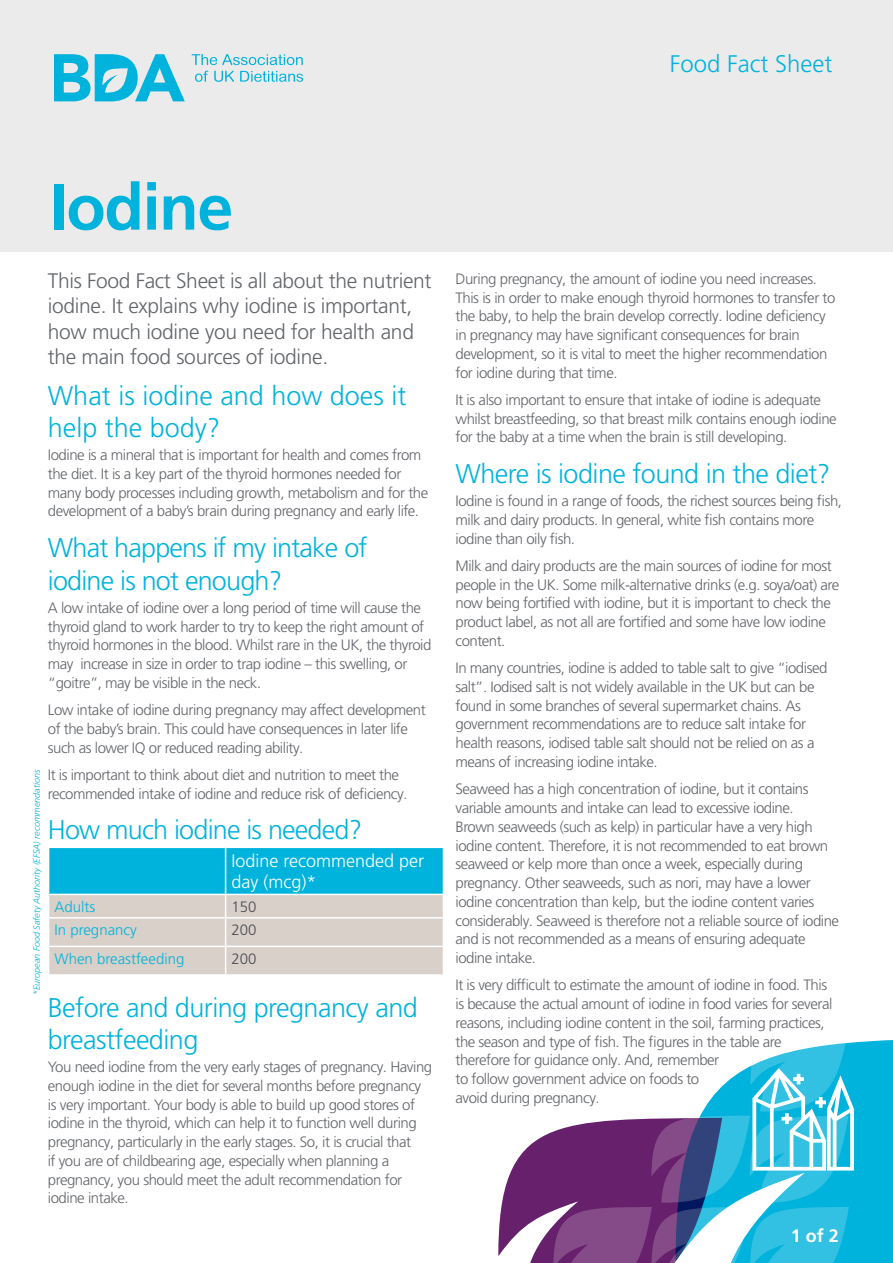
<style>
.page{position:relative;width:893px;height:1263px;background:#fff}
.page>*{position:absolute;margin:0;border:0;box-sizing:border-box;transform-origin:0 0}
.NFS_Heading{font:700 64.5px "Frutiger LT Pro";letter-spacing:-.02em;color:#00b3dc}
.t1{font:300 27px/32.4px "Frutiger LT Pro";letter-spacing:-.02em;color:#00b3dc}
.t2{font:300 27px/32.4px "Frutiger LT Pro";color:#00b3dc}
.A5_Leaflet_Type_Header{font:300 24px "Frutiger LT Pro";color:#00b3dc}
.t3{font:300 21px/25.2px "Frutiger LT Pro";letter-spacing:-.015em;color:#62656a}
.t4{font:300 18px/21.6px "Frutiger LT Pro";color:#fff}
.t5{font:700 18px "Frutiger LT Pro";color:#fff}
.t6{font:300 15px/18.8px "Frutiger LT Pro";letter-spacing:-.03em;color:#62656a}
.t7{font:300 15px "Frutiger LT Pro";color:#00b3dc}
.t8{font:300 15px "Frutiger LT Pro";color:#464b54}
.t9{font:italic 300 9px "Frutiger LT Pro";color:#00b3dc}
</style>
<div class="page">
<div style="left:0;top:0;width:893px;height:252px;background:#ecebec"></div>
<div style="left:855px;top:1040px;width:38px;height:223px;background:#00b3dc"></div>
<svg style="left:48px;top:847px;width:396px;height:127px;background:#8fc9d3"></svg>
<svg style="left:54px;top:54px;width:131px;height:47px"></svg>
<svg style="left:192px;top:54px;width:111px;height:11px"></svg>
<svg style="left:195px;top:71px;width:13px;height:11px"></svg>
<svg style="left:214px;top:71px;width:20px;height:11px"></svg>
<svg style="left:240px;top:71px;width:63px;height:11px"></svg>
<svg style="left:498px;top:1042px;width:357px;height:221px"></svg>
<p class="A5_Leaflet_Type_Header" style="left:670px;top:50px;width:164px">Food Fact Sheet</p>
<p class="NFS_Heading" style="left:50px;top:169px;width:185px">Iodine</p>
<p class="t3" style="left:48px;top:269px;width:385px">This Food Fact Sheet is all about the nutrient iodine. It explains why iodine is important, how much iodine you need for health and the main food sources of iodine.</p>
<p class="t2" style="left:48px;top:379px;width:360px">What is iodine and how does it help the body?</p>
<p class="t6" style="left:48px;top:446px;width:382px">Iodine is a mineral that is important for health and comes from the diet. It is a key part of the thyroid hormones needed for many body processes including growth, metabolism and for the development of a baby’s brain during pregnancy and early life.</p>
<p class="t1" style="left:48px;top:532px;width:321px">What happens if my intake of iodine is not enough?</p>
<p class="t6" style="left:48px;top:598px;width:385px">A low intake of iodine over a long period of time will cause the thyroid gland to work harder to try to keep the right amount of thyroid hormones in the blood. Whilst rare in the UK, the thyroid may increase in size in order to trap iodine – this swelling, or “goitre”, may be visible in the neck.</p>
<p class="t6" style="left:48px;top:700px;width:379px">Low intake of iodine during pregnancy may affect development of the baby’s brain. This could have consequences in later life such as lower IQ or reduced reading ability.</p>
<p class="t6" style="left:48px;top:765px;width:361px">It is important to think about diet and nutrition to meet the recommended intake of iodine and reduce risk of deficiency.</p>
<p class="t1" style="left:48px;top:814px;width:316px">How much iodine is needed?</p>
<p class="t4" style="left:232px;top:850px;width:194px">Iodine recommended per day (mcg)*</p>
<p class="t7" style="left:55px;top:898px;width:42px">Adults</p>
<p class="t8" style="left:232px;top:898px;width:27px">150</p>
<p class="t7" style="left:55px;top:921px;width:84px">In pregnancy</p>
<p class="t8" style="left:232px;top:921px;width:27px">200</p>
<p class="t7" style="left:55px;top:950px;width:131px">When breastfeeding</p>
<p class="t8" style="left:232px;top:950px;width:27px">200</p>
<p class="t1" style="left:48px;top:991px;width:371px">Before and during pregnancy and breastfeeding</p>
<p class="t6" style="left:48px;top:1057px;width:386px">You need iodine from the very early stages of pregnancy. Having enough iodine in the diet for several months before pregnancy is very important. Your body is able to build up good stores of iodine in the thyroid, which can help it to function well during pregnancy, particularly in the early stages. So, it is crucial that<br>if you are of childbearing age, especially when planning a pregnancy, you should meet the adult recommendation for iodine intake.</p>
<p class="t9" style="left:31px;top:995px;width:227px;rotate:-90deg">*European Food Safety Authority (EFSA) recommendations</p>
<p class="t6" style="left:455px;top:269px;width:381px">During pregnancy, the amount of iodine you need increases.<br>This is in order to make enough thyroid hormones to transfer to the baby, to help the brain develop correctly. Iodine deficiency in pregnancy may have significant consequences for brain development, so it is vital to meet the higher recommendation for iodine during that time.</p>
<p class="t6" style="left:455px;top:390px;width:383px">It is also important to ensure that intake of iodine is adequate whilst breastfeeding, so that breast milk contains enough iodine for the baby at a time when the brain is still developing.</p>
<p class="t1" style="left:455px;top:458px;width:376px">Where is iodine found in the diet?</p>
<p class="t6" style="left:455px;top:492px;width:388px">Iodine is found in a range of foods, the richest sources being fish, milk and dairy products. In general, white fish contains more iodine than oily fish.</p>
<p class="t6" style="left:455px;top:556px;width:385px">Milk and dairy products are the main sources of iodine for most people in the UK. Some milk-alternative drinks (e.g. soya/oat) are now being fortified with iodine, but it is important to check the product label, as not all are fortified and some have low iodine content.</p>
<p class="t6" style="left:455px;top:659px;width:373px">In many countries, iodine is added to table salt to give “iodised salt”. Iodised salt is not widely available in the UK but can be found in some branches of several supermarket chains. As government recommendations are to reduce salt intake for health reasons, iodised table salt should not be relied on as a means of increasing iodine intake.</p>
<p class="t6" style="left:455px;top:780px;width:385px">Seaweed has a high concentration of iodine, but it contains variable amounts and intake can lead to excessive iodine.<br>Brown seaweeds (such as kelp) in particular have a very high iodine content. Therefore, it is not recommended to eat brown seaweed or kelp more than once a week, especially during pregnancy. Other seaweeds, such as nori, may have a lower iodine concentration than kelp, but the iodine content varies considerably. Seaweed is therefore not a reliable source of iodine and is not recommended as a means of ensuring adequate iodine intake.</p>
<p class="t6" style="left:455px;top:976px;width:378px">It is very difficult to estimate the amount of iodine in food. This is because the actual amount of iodine in food varies for several reasons, including iodine content in the soil, farming practices, the season and type of fish. The figures in the table are therefore for guidance only. And, remember<br>to follow government advice on foods to<br>avoid during pregnancy.</p>
<p class="t5" style="left:791px;top:1225px;width:50px">1 of 2</p>
</div>
